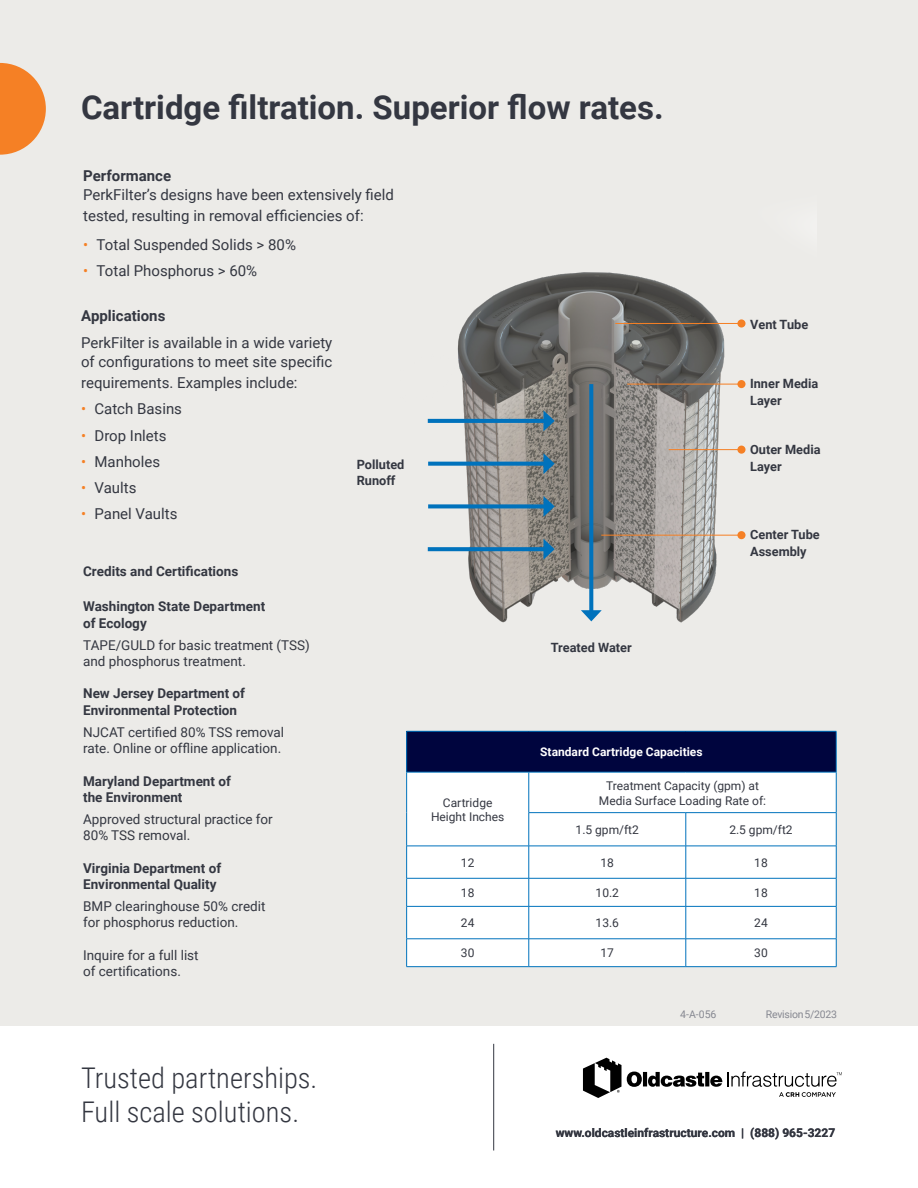
<style>
.page{position:relative;width:918px;height:1188px;background:#fff}
.page>*{position:absolute;margin:0;border:0;box-sizing:border-box;transform-origin:0 0}
.t1{font:700 33px "Roboto";color:#343741}
.t2{font:300 28.5px/34.5px "Roboto Condensed";color:#343741}
.t3{font:15px/21px "Roboto";color:#343741}
.t4{font:700 15px "Roboto";color:#343741}
.t5{font:13.5px/16.2px "Roboto";color:#343741}
.t6{font:700 13.5px/16.2px "Roboto";color:#343741}
.t7{font:700 12.75px/17.5px "Roboto";color:#343741}
.t8{font:12px/14.4px "Roboto";color:#343741;text-align:center}
.t9{font:700 12px "Roboto";color:#343741}
.t10{font:700 12px "Roboto";color:#fff}
.t11{font:10.5px "Roboto";letter-spacing:-.025em;color:#868891}
.s1{color:#f58025}
</style>
<div class="page">
<div style="left:0;top:0;width:918px;height:1026px;background:#ecebe8"></div>
<hr style="left:493px;top:1044px;width:1px;height:106px;background:#343741">
<svg style="left:583px;top:1058px;width:139px;height:40px"></svg>
<svg style="left:728px;top:1072px;width:114px;height:25px"></svg>
<svg style="left:0;top:63px;width:46px;height:92px"></svg>
<img style="left:427px;top:272px;width:318px;height:351px">
<svg style="left:589px;top:384px;width:4px;height:226px"></svg>
<svg style="left:581px;top:610px;width:21px;height:11px"></svg>
<svg style="left:428px;top:462px;width:115px;height:4px"></svg>
<svg style="left:543px;top:453px;width:12px;height:21px"></svg>
<svg style="left:428px;top:419px;width:115px;height:4px"></svg>
<svg style="left:543px;top:410px;width:12px;height:21px"></svg>
<svg style="left:428px;top:547px;width:115px;height:4px"></svg>
<svg style="left:543px;top:539px;width:12px;height:21px"></svg>
<svg style="left:428px;top:504px;width:115px;height:4px"></svg>
<svg style="left:543px;top:496px;width:12px;height:21px"></svg>
<hr style="left:615px;top:323px;width:126px;height:1px;background:#f58025">
<svg style="left:737px;top:319px;width:9px;height:9px"></svg>
<hr style="left:627px;top:384px;width:114px;height:1px;background:#f58025">
<div style="left:737px;top:380px;width:9px;height:8px;background:#f58025;border-radius:50%"></div>
<hr style="left:669px;top:449px;width:72px;height:1px;background:#f58025">
<div style="left:737px;top:446px;width:9px;height:8px;background:#f58025;border-radius:50%"></div>
<hr style="left:601px;top:535px;width:140px;height:1px;background:#f58025">
<div style="left:737px;top:531px;width:9px;height:8px;background:#f58025;border-radius:50%"></div>
<div style="left:407px;top:731px;width:429px;height:41px;background:#00053e"></div>
<div style="left:407px;top:773px;width:429px;height:193px;background:#fff"></div>
<div style="left:530px;top:773px;width:306px;height:73px;background:#fff"></div>
<hr style="left:406px;top:731px;width:123px;height:1px;background:#0072bc">
<hr style="left:406px;top:731px;width:1px;height:41px;background:#0072bc">
<hr style="left:529px;top:731px;width:157px;height:1px;background:#0072bc">
<hr style="left:686px;top:731px;width:150px;height:1px;background:#0072bc">
<hr style="left:836px;top:731px;width:1px;height:41px;background:#0072bc">
<hr style="left:406px;top:772px;width:123px;height:1px;background:#0072bc">
<hr style="left:406px;top:772px;width:1px;height:41px;background:#0072bc">
<hr style="left:529px;top:772px;width:157px;height:1px;background:#0072bc">
<hr style="left:529px;top:772px;width:1px;height:40px;background:#0072bc">
<hr style="left:686px;top:772px;width:150px;height:1px;background:#0072bc">
<hr style="left:836px;top:772px;width:1px;height:40px;background:#0072bc">
<hr style="left:406px;top:813px;width:1px;height:33px;background:#0072bc">
<hr style="left:529px;top:812px;width:157px;height:1px;background:#0072bc">
<hr style="left:529px;top:813px;width:1px;height:33px;background:#0072bc">
<hr style="left:686px;top:812px;width:150px;height:1px;background:#0072bc">
<hr style="left:686px;top:813px;width:1px;height:33px;background:#0072bc">
<hr style="left:836px;top:813px;width:1px;height:33px;background:#0072bc">
<hr style="left:406px;top:846px;width:123px;height:1px;background:#0072bc">
<hr style="left:529px;top:846px;width:157px;height:1px;background:#0072bc">
<hr style="left:686px;top:846px;width:150px;height:1px;background:#0072bc">
<hr style="left:406px;top:846px;width:1px;height:32px;background:#0072bc">
<hr style="left:529px;top:846px;width:1px;height:32px;background:#0072bc">
<hr style="left:686px;top:846px;width:1px;height:32px;background:#0072bc">
<hr style="left:836px;top:846px;width:1px;height:32px;background:#0072bc">
<hr style="left:406px;top:878px;width:123px;height:1px;background:#0072bc">
<svg style="left:406px;top:878px;width:1px;height:28px"></svg>
<hr style="left:529px;top:878px;width:157px;height:1px;background:#0072bc">
<svg style="left:529px;top:878px;width:1px;height:28px"></svg>
<hr style="left:686px;top:878px;width:150px;height:1px;background:#0072bc">
<svg style="left:686px;top:878px;width:1px;height:28px"></svg>
<svg style="left:836px;top:878px;width:1px;height:28px"></svg>
<hr style="left:406px;top:906px;width:123px;height:1px;background:#0072bc">
<hr style="left:406px;top:907px;width:1px;height:32px;background:#0072bc">
<hr style="left:529px;top:906px;width:157px;height:1px;background:#0072bc">
<hr style="left:529px;top:907px;width:1px;height:32px;background:#0072bc">
<hr style="left:686px;top:906px;width:150px;height:1px;background:#0072bc">
<hr style="left:686px;top:907px;width:1px;height:32px;background:#0072bc">
<hr style="left:836px;top:907px;width:1px;height:32px;background:#0072bc">
<hr style="left:406px;top:939px;width:123px;height:1px;background:#0072bc">
<svg style="left:406px;top:939px;width:1px;height:27px"></svg>
<hr style="left:529px;top:939px;width:157px;height:1px;background:#0072bc">
<svg style="left:529px;top:939px;width:1px;height:27px"></svg>
<hr style="left:686px;top:939px;width:150px;height:1px;background:#0072bc">
<svg style="left:686px;top:939px;width:1px;height:27px"></svg>
<svg style="left:836px;top:939px;width:1px;height:27px"></svg>
<hr style="left:406px;top:966px;width:123px;height:1px;background:#0072bc">
<hr style="left:529px;top:966px;width:157px;height:1px;background:#0072bc">
<hr style="left:686px;top:966px;width:150px;height:1px;background:#0072bc">
<h1 class="t1" style="left:81px;top:84px;width:584px">Cartridge filtration. Superior flow rates.</h1>
<p class="t4" style="left:83px;top:165px;width:90px">Performance</p>
<p class="t3" style="left:83px;top:184px;width:312px">PerkFilter’s designs have been extensively field tested, resulting in removal efficiencies of:</p>
<p class="t3" style="left:83px;top:233px;width:214px"><span class="s1">•</span> Total Suspended Solids &gt; 80%</p>
<p class="t3" style="left:83px;top:260px;width:176px"><span class="s1">•</span> Total Phosphorus &gt; 60%</p>
<p class="t4" style="left:81px;top:306px;width:86px">Applications</p>
<p class="t3" style="left:81px;top:332px;width:253px;line-height:19.5px">PerkFilter is available in a wide variety of configurations to meet site specific</p>
<p class="t3" style="left:81px;top:372px;width:218px">requirements. Examples include:</p>
<p class="t3" style="left:81px;top:398px;width:103px"><span class="s1">•</span> Catch Basins</p>
<p class="t3" style="left:81px;top:424px;width:87px"><span class="s1">•</span> Drop Inlets</p>
<p class="t3" style="left:81px;top:450px;width:81px"><span class="s1">•</span> Manholes</p>
<p class="t3" style="left:81px;top:477px;width:57px"><span class="s1">•</span> Vaults</p>
<p class="t3" style="left:81px;top:503px;width:98px"><span class="s1">•</span> Panel Vaults</p>
<p class="t6" style="left:83px;top:563px;width:157px">Credits and Certifications</p>
<p class="t6" style="left:83px;top:598px;width:184px">Washington State Department of Ecology</p>
<p class="t5" style="left:83px;top:636px;width:228px">TAPE/GULD for basic treatment (TSS) and phosphorus treatment.</p>
<p class="t6" style="left:83px;top:685px;width:163px">New Jersey Department of<br>Environmental Protection</p>
<p class="t5" style="left:83px;top:724px;width:202px">NJCAT certified 80% TSS removal rate. Online or offline application.</p>
<p class="t6" style="left:83px;top:772px;width:149px">Maryland Department of the Environment</p>
<p class="t5" style="left:83px;top:811px;width:191px">Approved structural practice for<br>80% TSS removal.</p>
<p class="t6" style="left:83px;top:859px;width:140px">Virginia Department of<br>Environmental Quality</p>
<p class="t5" style="left:83px;top:898px;width:184px">BMP clearinghouse 50% credit for phosphorus reduction.</p>
<p class="t5" style="left:83px;top:946px;width:117px">Inquire for a full list of certifications.</p>
<p class="t7" style="left:357px;top:456px;width:49px;line-height:16.2px">Polluted<br>Runoff</p>
<h2 class="t2" style="left:81px;top:1059px;width:238px">Trusted partnerships.<br>Full scale solutions.</h2>
<p class="t7" style="left:750px;top:315px;width:60px">Vent Tube</p>
<p class="t7" style="left:750px;top:374px;width:70px">Inner Media<br>Layer</p>
<p class="t7" style="left:750px;top:440px;width:72px">Outer Media<br>Layer</p>
<p class="t7" style="left:551px;top:638px;width:83px">Treated Water</p>
<p class="t7" style="left:750px;top:525px;width:71px">Center Tube<br>Assembly</p>
<p class="t8" style="left:431px;top:795px;width:75px">Cartridge<br>Height Inches</p>
<p class="t10" style="left:540px;top:744px;width:164px">Standard Cartridge Capacities</p>
<p class="t8" style="left:599px;top:777px;width:169px;line-height:15px">Treatment Capacity (gpm) at<br>Media Surface Loading Rate of:</p>
<p class="t8" style="left:576px;top:822px;width:65px">1.5 gpm/ft2</p>
<p class="t8" style="left:729px;top:822px;width:65px">2.5 gpm/ft2</p>
<p class="t8" style="left:461px;top:855px;width:15px">12</p>
<p class="t8" style="left:601px;top:855px;width:15px">18</p>
<p class="t8" style="left:754px;top:855px;width:15px">18</p>
<p class="t8" style="left:461px;top:885px;width:15px">18</p>
<p class="t8" style="left:596px;top:885px;width:25px">10.2</p>
<p class="t8" style="left:754px;top:885px;width:15px">18</p>
<p class="t8" style="left:461px;top:915px;width:15px">24</p>
<p class="t8" style="left:596px;top:915px;width:25px">13.6</p>
<p class="t8" style="left:754px;top:915px;width:15px">24</p>
<p class="t8" style="left:461px;top:946px;width:15px">30</p>
<p class="t8" style="left:601px;top:946px;width:15px">17</p>
<p class="t8" style="left:754px;top:946px;width:15px">30</p>
<p class="t11" style="left:680px;top:1007px;width:38px">4-A-056</p>
<p class="t11" style="left:766px;top:1007px;width:73px">Revision 5/2023</p>
<p class="t9" style="left:556px;top:1124px;width:281px">www.oldcastleinfrastructure.com | (888) 965-3227</p>
</div>
